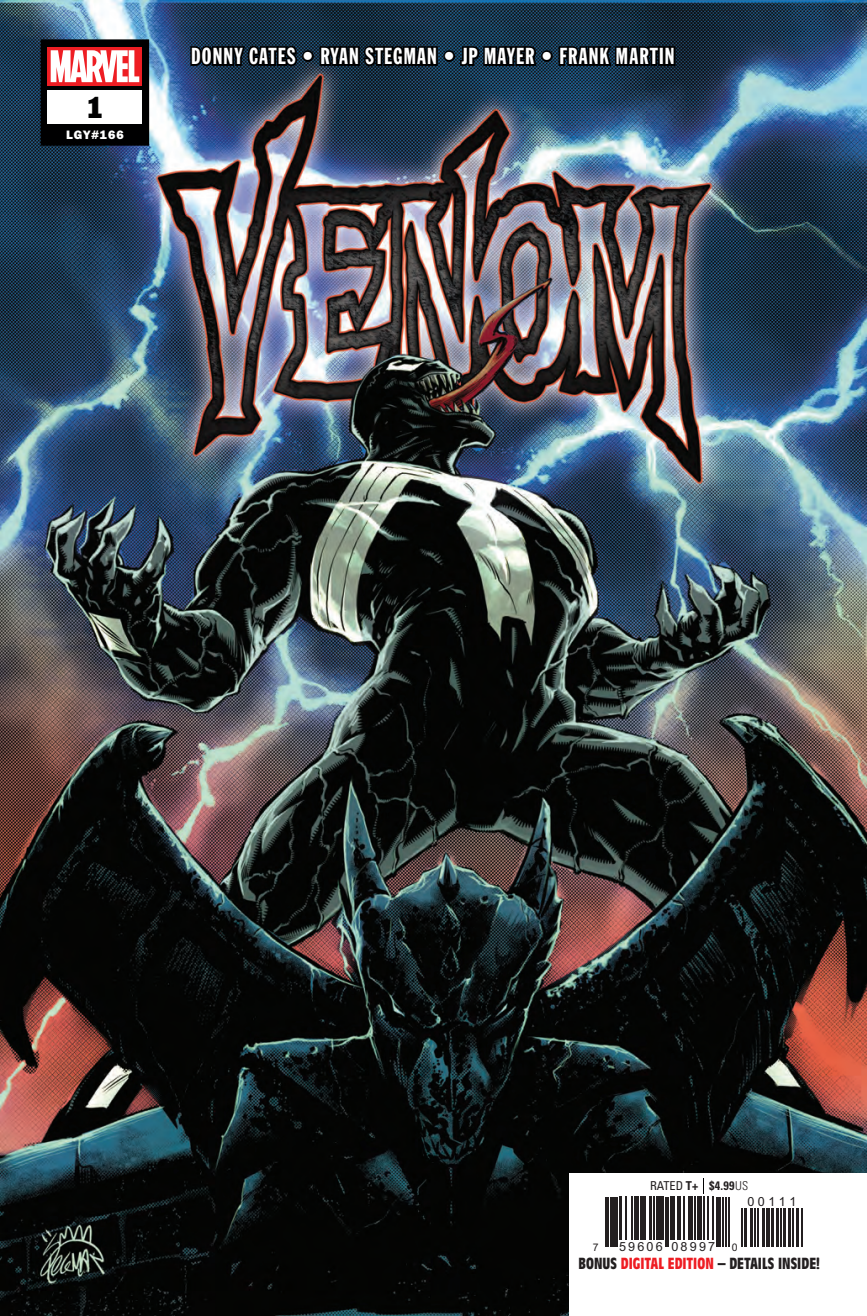
<style>
.page{position:relative;width:867px;height:1316px;background:#fff}
.page>*{position:absolute;margin:0;border:0;box-sizing:border-box;transform-origin:0 0}
.t1{font:28px "Franklin Gothic Std";color:#000001}
.t2{font:22.75px "Franklin Gothic Std Extra Cond";letter-spacing:.05em;color:#fff}
.t3{font:700 condensed 15.75px "Antique Olive Std";letter-spacing:.005em;color:#231f20}
.t4{font:12.6px "Arial";letter-spacing:.17em;color:#231f20}
.t5{font:700 condensed 12.25px "Univers LT Std";color:#231f20}
.t6{font:12.25px "ITC Franklin Gothic Std Hvy";letter-spacing:.08em;color:#fff}
.t7{font:10.5px "Arial";color:#231f20}
.s1{font-weight:400}
.s2{font-weight:300}
.s3{color:#ee1d23}
</style>
<div class="page">
<img style="left:0;top:0;width:866px;height:1315px">
<div style="left:41px;top:39px;width:108px;height:107px;background:#000001"></div>
<div style="left:48px;top:91px;width:94px;height:33px;background:#fff"></div>
<svg style="left:48px;top:47px;width:94px;height:38px"></svg>
<svg style="left:51px;top:50px;width:88px;height:32px;background:#fac2c4"></svg>
<div style="left:569px;top:1172px;width:297px;height:143px;background:#fff"></div>
<hr style="left:604px;top:1196px;width:2px;height:50px;background:#231f20">
<hr style="left:607px;top:1196px;width:1px;height:50px;background:#231f20">
<div style="left:609px;top:1196px;width:5px;height:50px;background:#231f20"></div>
<hr style="left:615px;top:1196px;width:3px;height:50px;background:#231f20">
<hr style="left:619px;top:1196px;width:2px;height:43px;background:#231f20">
<hr style="left:625px;top:1196px;width:2px;height:43px;background:#231f20">
<hr style="left:630px;top:1196px;width:2px;height:43px;background:#231f20">
<hr style="left:633px;top:1196px;width:3px;height:43px;background:#231f20">
<hr style="left:637px;top:1196px;width:1px;height:43px;background:#231f20">
<div style="left:640px;top:1196px;width:5px;height:43px;background:#231f20"></div>
<hr style="left:649px;top:1196px;width:3px;height:43px;background:#231f20">
<hr style="left:653px;top:1196px;width:1px;height:43px;background:#231f20">
<hr style="left:655px;top:1196px;width:2px;height:43px;background:#231f20">
<div style="left:658px;top:1196px;width:5px;height:43px;background:#231f20"></div>
<hr style="left:664px;top:1196px;width:2px;height:50px;background:#231f20">
<hr style="left:667px;top:1196px;width:2px;height:50px;background:#231f20">
<hr style="left:670px;top:1196px;width:4px;height:43px;background:#231f20">
<hr style="left:676px;top:1196px;width:2px;height:43px;background:#231f20">
<hr style="left:679px;top:1196px;width:1px;height:43px;background:#231f20">
<hr style="left:683px;top:1196px;width:1px;height:43px;background:#231f20">
<hr style="left:688px;top:1196px;width:4px;height:43px;background:#231f20">
<hr style="left:693px;top:1196px;width:2px;height:43px;background:#231f20">
<hr style="left:697px;top:1196px;width:4px;height:43px;background:#231f20">
<hr style="left:702px;top:1196px;width:2px;height:43px;background:#231f20">
<hr style="left:706px;top:1196px;width:2px;height:43px;background:#231f20">
<hr style="left:712px;top:1196px;width:1px;height:43px;background:#231f20">
<hr style="left:716px;top:1196px;width:4px;height:50px;background:#231f20">
<hr style="left:722px;top:1196px;width:2px;height:50px;background:#231f20">
<hr style="left:725px;top:1196px;width:1px;height:50px;background:#231f20">
<hr style="left:727px;top:1196px;width:2px;height:50px;background:#231f20">
<hr style="left:740px;top:1207px;width:2px;height:39px;background:#231f20">
<hr style="left:743px;top:1207px;width:3px;height:39px;background:#231f20">
<hr style="left:750px;top:1207px;width:2px;height:39px;background:#231f20">
<hr style="left:754px;top:1207px;width:1px;height:39px;background:#231f20">
<hr style="left:756px;top:1207px;width:2px;height:39px;background:#231f20">
<hr style="left:761px;top:1207px;width:3px;height:39px;background:#231f20">
<hr style="left:765px;top:1207px;width:2px;height:39px;background:#231f20">
<hr style="left:768px;top:1207px;width:1px;height:39px;background:#231f20">
<hr style="left:770px;top:1207px;width:3px;height:39px;background:#231f20">
<hr style="left:776px;top:1207px;width:3px;height:39px;background:#231f20">
<hr style="left:780px;top:1207px;width:1px;height:39px;background:#231f20">
<hr style="left:782px;top:1207px;width:3px;height:39px;background:#231f20">
<hr style="left:787px;top:1207px;width:3px;height:39px;background:#231f20">
<hr style="left:792px;top:1207px;width:1px;height:39px;background:#231f20">
<hr style="left:796px;top:1207px;width:2px;height:39px;background:#231f20">
<hr style="left:801px;top:1207px;width:1px;height:39px;background:#231f20">
<svg style="left:188px;top:0;width:111px;height:86px;background:#142a3f"></svg>
<div style="left:302px;top:50px;width:12px;height:12px;border:4px solid #000001;border-radius:50%"></div>
<svg style="left:318px;top:0;width:121px;height:101px;background:#14293a"></svg>
<div style="left:443px;top:50px;width:12px;height:12px;border:4px solid #000001;border-radius:50%"></div>
<svg style="left:458px;top:0;width:80px;height:101px;background:#143147"></svg>
<div style="left:541px;top:50px;width:11px;height:12px;border:4px solid #000001;border-radius:50%"></div>
<svg style="left:556px;top:0;width:121px;height:101px;background:#132b3f"></svg>
<svg style="left:703px;top:1178px;width:1px;height:14px"></svg>
<p class="t1" style="left:85px;top:89px;width:22px">1</p>
<p class="t6" style="left:66px;top:127px;width:59px">LGY#166</p>
<p class="t2" style="left:191px;top:44px;width:484px">DONNY CATES • RYAN STEGMAN • JP MAYER • FRANK MARTIN</p>
<p class="t5" style="left:649px;top:1177px;width:100px"><span class="s1">RATED</span> T+ $4.99<span class="s2">US</span></p>
<p class="t4" style="left:747px;top:1193px;width:50px">00111</p>
<p class="t7" style="left:592px;top:1239px;width:7px">7</p>
<p class="t4" style="left:619px;top:1237px;width:98px">59606 08997</p>
<p class="t7" style="left:731px;top:1239px;width:7px">0</p>
<p class="t3" style="left:578px;top:1254px;width:243px">BONUS <span class="s3">DIGITAL EDITION</span> – DETAILS INSIDE!</p>
</div>
